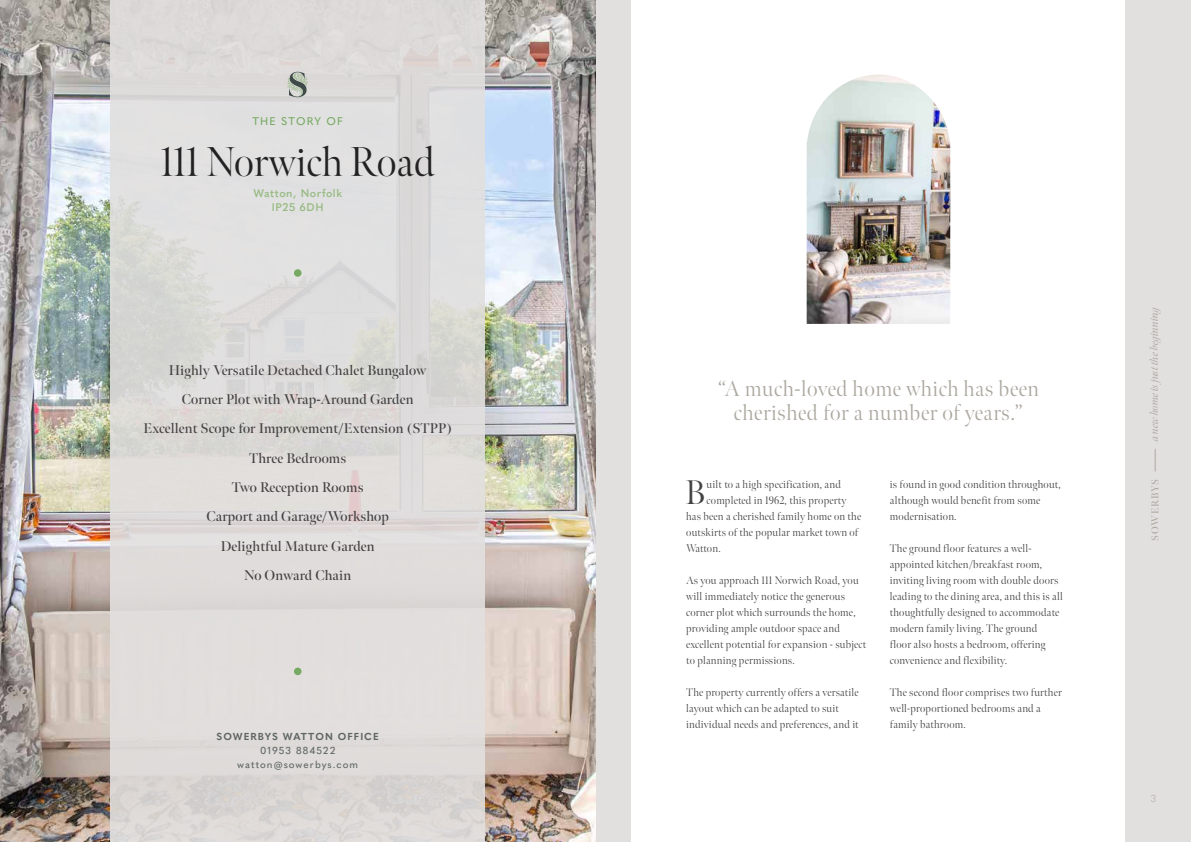
<style>
.page{position:relative;width:1191px;height:842px;background:#fff}
.page>*{position:absolute;margin:0;border:0;box-sizing:border-box;transform-origin:0 0}
.t1{font:300 41.5px "Meno Banner";letter-spacing:-.005em;color:#222223}
.t2{font:300 34px "Meno Banner";color:#434141}
.t3{font:300 22px/24px "Meno Banner";letter-spacing:.025em;color:#ada8a0;text-align:center}
.t4{font:600 14px/29.3px "Meno Banner";letter-spacing:.01em;color:#434141;text-align:center}
.t5{font:300 11px/16px "Meno Banner";letter-spacing:.02em;color:#434141}
.t6{font:italic 11px "Meno Banner";letter-spacing:-.01em;color:#ada8a0}
.t7{font:600 11px/14px "Quasimoda";letter-spacing:.05em;color:#96ba81;text-align:center}
.t8{font:500 11px "Quasimoda";letter-spacing:.1em;color:#76aa62}
.t9{font:500 10px/14px "Quasimoda";letter-spacing:.1em;color:#5e6662;text-align:center}
.t10{font:700 10px "Quasimoda";letter-spacing:.1em;color:#5e6662}
.t11{font:600 10px "Meno Banner";letter-spacing:.08em;color:#ada8a0}
.t12{font:300 10px "Quasimoda";color:#ada8a0}
</style>
<div class="page">
<div style="left:595px;top:0;width:596px;height:842px;background:#e2e0df"></div>
<svg style="left:1155px;top:449px;width:1px;height:22px"></svg>
<img style="left:0;top:0;width:595px;height:842px">
<div style="left:111px;top:0;width:374px;height:842px;background:#e2e0df"></div>
<div style="left:294px;top:269px;width:7px;height:8px;background:#76aa62;border-radius:50%"></div>
<div style="left:294px;top:668px;width:7px;height:7px;background:#76aa62;border-radius:50%"></div>
<svg style="left:287px;top:72px;width:21px;height:25px"></svg>
<div style="left:631px;top:0;width:494px;height:842px;background:#fff"></div>
<img style="left:806px;top:75px;width:144px;height:249px">
<p class="t8" style="left:252px;top:113px;width:92px">THE STORY OF</p>
<h1 class="t1" style="left:161px;top:137px;width:276px">111 Norwich Road</h1>
<p class="t7" style="left:253px;top:186px;width:90px">Watton, Norfolk<br>IP25 6DH</p>
<p class="t4" style="left:143px;top:355px;width:310px">Highly Versatile Detached Chalet Bungalow<br>Corner Plot with Wrap-Around Garden<br>Excellent Scope for Improvement/Extension (STPP)<br>Three Bedrooms<br>Two Reception Rooms<br>Carport and Garage/Workshop<br>Delightful Mature Garden<br>No Onward Chain</p>
<p class="t10" style="left:217px;top:728px;width:164px">SOWERBYS WATTON OFFICE</p>
<p class="t9" style="left:237px;top:742px;width:122px">01953 884522 watton@sowerbys.com</p>
<h3 class="t3" style="left:718px;top:377px;width:323px">“A much-loved home which has been cherished for a number of years.”</h3>
<h2 class="t2" style="left:685px;top:472px;width:22px">B</h2>
<p class="t5" style="left:706px;top:477px;width:136px">uilt to a high specification, and</p>
<p class="t5" style="left:706px;top:493px;width:141px">completed in 1962, this property</p>
<p class="t5" style="left:686px;top:509px;width:176px">has been a cherished family home on the</p>
<p class="t5" style="left:686px;top:525px;width:173px">outskirts of the popular market town of</p>
<p class="t5" style="left:686px;top:541px;width:36px">Watton.</p>
<p class="t5" style="left:686px;top:573px;width:181px">As you approach 111 Norwich Road, you will immediately notice the generous corner plot which surrounds the home, providing ample outdoor space and excellent potential for expansion - subject to planning permissions.</p>
<p class="t5" style="left:686px;top:685px;width:174px">The property currently offers a versatile layout which can be adapted to suit individual needs and preferences, and it</p>
<p class="t5" style="left:889px;top:477px;width:173px">is found in good condition throughout, although would benefit from some modernisation.</p>
<p class="t5" style="left:889px;top:541px;width:174px">The ground floor features a well&shy;appointed kitchen/breakfast room, inviting living room with double doors leading to the dining area, and this is all thoughtfully designed to accommodate modern family living. The ground<br>floor also hosts a bedroom, offering convenience and flexibility.</p>
<p class="t5" style="left:889px;top:685px;width:173px">The second floor comprises two further well-proportioned bedrooms and a family bathroom.</p>
<p class="t6" style="left:1147px;top:441px;width:138px;rotate:-90deg">a new home is just the beginning</p>
<p class="t11" style="left:1149px;top:541px;width:63px;rotate:-90deg">SOWERBYS</p>
<p class="t12" style="left:1150px;top:791px;width:7px">3</p>
</div>
